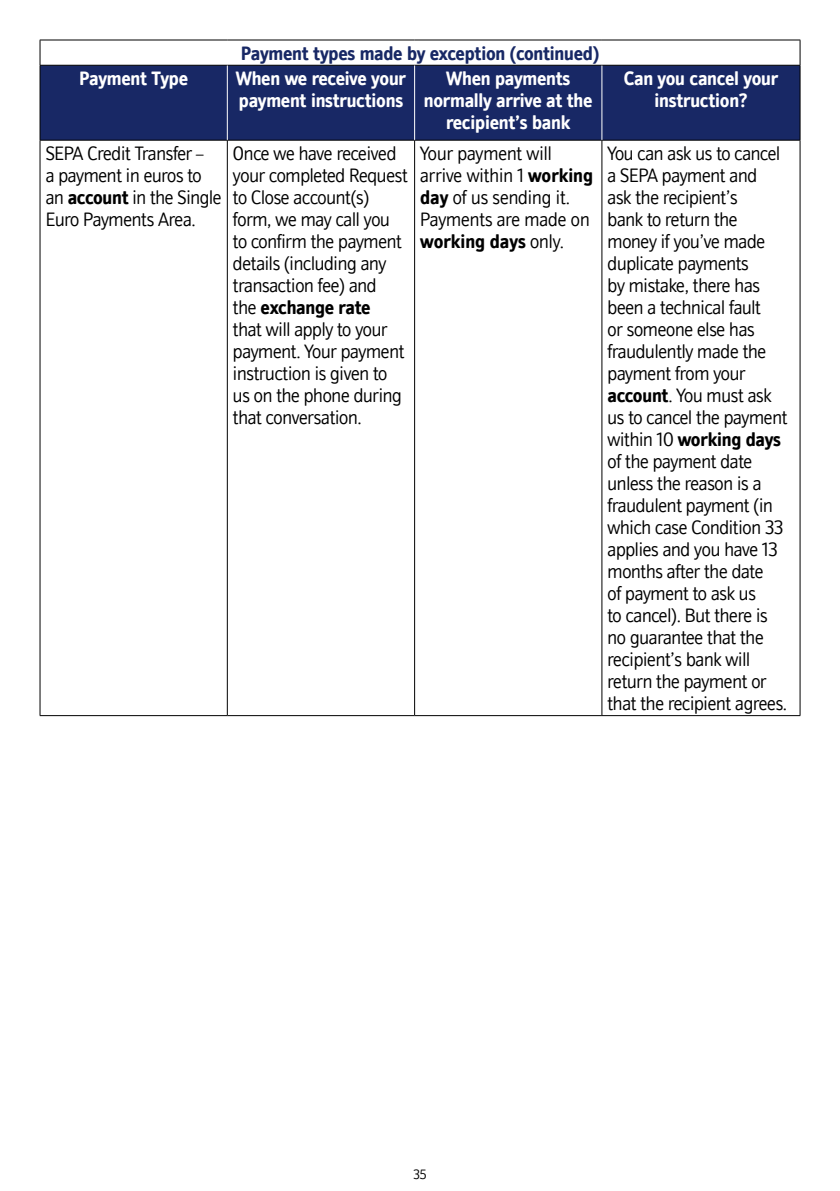
<style>
.page{position:relative;width:840px;height:1191px;background:#fff}
.page>*{position:absolute;margin:0;border:0;box-sizing:border-box;transform-origin:0 0}
.Text_10_11{font:300 20px/22px "NBS";letter-spacing:-.01em;color:#000}
.Text_10_11-2{font:700 20px/22px "NBS";letter-spacing:-.01em;color:#fff;text-align:center}
.Sub_Head_10_11{font:700 20px "NBS";letter-spacing:-.01em;color:#182865}
.t1{font:300 14px "NBS";color:#000}
.s1{font-weight:700}
</style>
<div class="page">
<div style="left:41px;top:66px;width:758px;height:74px;background:#182865"></div>
<hr style="left:40px;top:40px;width:187px;height:1px;background:#000">
<svg style="left:40px;top:40px;width:1px;height:25px"></svg>
<hr style="left:227px;top:40px;width:187px;height:1px;background:#000">
<hr style="left:414px;top:40px;width:187px;height:1px;background:#000">
<hr style="left:601px;top:40px;width:198px;height:1px;background:#000">
<svg style="left:799px;top:40px;width:1px;height:25px"></svg>
<hr style="left:40px;top:65px;width:187px;height:1px;background:#000">
<hr style="left:40px;top:66px;width:1px;height:74px;background:#000">
<hr style="left:227px;top:65px;width:187px;height:1px;background:#000">
<hr style="left:414px;top:65px;width:187px;height:1px;background:#000">
<hr style="left:601px;top:65px;width:198px;height:1px;background:#000">
<hr style="left:799px;top:66px;width:1px;height:74px;background:#000">
<hr style="left:40px;top:140px;width:187px;height:1px;background:#000">
<hr style="left:40px;top:140px;width:1px;height:575px;background:#000">
<hr style="left:227px;top:140px;width:187px;height:1px;background:#000">
<hr style="left:227px;top:140px;width:1px;height:575px;background:#000">
<hr style="left:414px;top:140px;width:187px;height:1px;background:#000">
<hr style="left:414px;top:140px;width:1px;height:575px;background:#000">
<hr style="left:601px;top:140px;width:198px;height:1px;background:#000">
<hr style="left:601px;top:140px;width:1px;height:575px;background:#000">
<hr style="left:799px;top:140px;width:1px;height:575px;background:#000">
<hr style="left:40px;top:715px;width:187px;height:1px;background:#000">
<hr style="left:227px;top:715px;width:187px;height:1px;background:#000">
<hr style="left:414px;top:715px;width:187px;height:1px;background:#000">
<hr style="left:601px;top:715px;width:198px;height:1px;background:#000">
<hr style="left:227px;top:66px;width:1px;height:74px;background:#fff">
<hr style="left:414px;top:66px;width:1px;height:74px;background:#fff">
<hr style="left:601px;top:66px;width:1px;height:74px;background:#fff">
<p class="Sub_Head_10_11" style="left:241px;top:44px;width:359px">Payment types made by exception (continued)</p>
<p class="Text_10_11-2" style="left:79px;top:69px;width:110px">Payment Type</p>
<p class="Text_10_11-2" style="left:236px;top:69px;width:172px;text-align:left">When we receive your payment instructions</p>
<p class="Text_10_11-2" style="left:423px;top:69px;width:170px">When payments normally arrive at the recipient’s bank</p>
<p class="Text_10_11-2" style="left:623px;top:69px;width:156px">Can you cancel your instruction?</p>
<p class="Text_10_11" style="left:46px;top:144px;width:177px">SEPA Credit Transfer –<br>a payment in euros to an <span class="s1">account</span> in the Single<br>Euro Payments Area.</p>
<p class="Text_10_11" style="left:233px;top:144px;width:176px">Once we have received your completed Request to Close account(s) form, we may call you to confirm the payment details (including any transaction fee) and<br>the <span class="s1">exchange rate<br></span>that will apply to your payment. Your payment instruction is given to us on the phone during that conversation.</p>
<p class="Text_10_11" style="left:420px;top:144px;width:174px">Your payment will arrive within 1 <span class="s1">working day</span> of us sending it.<br>Payments are made on <span class="s1">working days</span> only.</p>
<p class="Text_10_11" style="left:607px;top:144px;width:181px">You can ask us to cancel a SEPA payment and<br>ask the recipient’s<br>bank to return the money if you’ve made duplicate payments<br>by mistake, there has been a technical fault<br>or someone else has fraudulently made the payment from your <span class="s1">account</span>. You must ask us to cancel the payment within 10 <span class="s1">working days </span>of the payment date unless the reason is a fraudulent payment (in which case Condition 33 applies and you have 13 months after the date<br>of payment to ask us<br>to cancel). But there is no guarantee that the recipient’s bank will return the payment or that the recipient agrees.</p>
<p class="t1" style="left:413px;top:1169px;width:15px">35</p>
</div>
